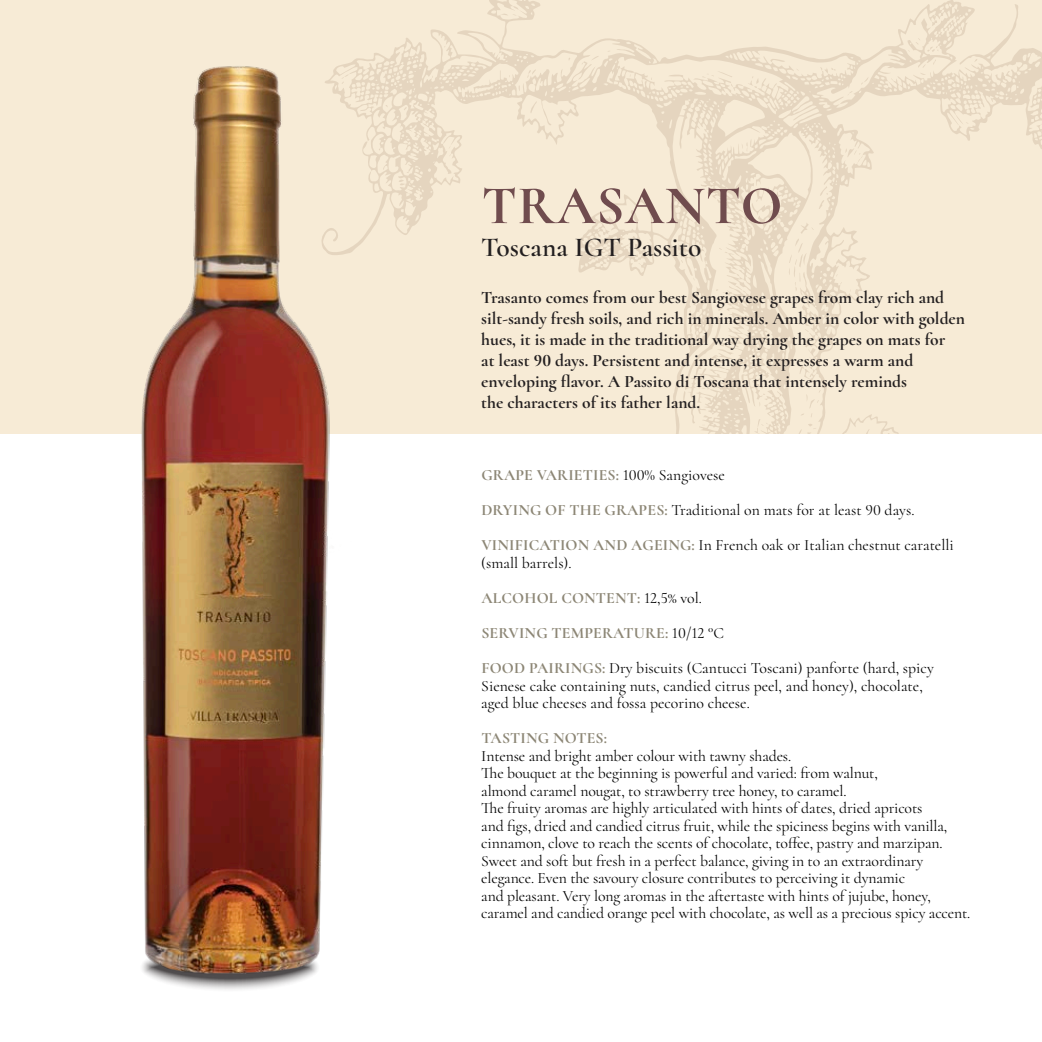
<style>
.page{position:relative;width:1042px;height:1042px;background:#fff}
.page>*{position:absolute;margin:0;border:0;box-sizing:border-box;transform-origin:0 0}
.t1{font:700 54.95px "Cormorant";letter-spacing:.01em;color:#704c4e}
.t2{font:600 27.47px "Cormorant";color:#231f20}
.t3{font:700 17.5px/21px "Cormorant";color:#231f20}
.t4{font:15.75px/17.5px "Cormorant";letter-spacing:-.01em;color:#000}
.t5{font:700 15.75px "Cormorant";letter-spacing:.01em;color:#8c8675}
.s1{font-weight:400;color:#000}
.s2{font-weight:700;color:#8c8675}
</style>
<div class="page">
<div style="left:0;top:0;width:1042px;height:433px;background:#f7ebd6"></div>
<svg style="left:350px;top:0;width:692px;height:433px"></svg>
<svg style="left:805px;top:329px;width:4px;height:3px"></svg>
<svg style="left:797px;top:423px;width:19px;height:10px"></svg>
<svg style="left:788px;top:222px;width:26px;height:80px"></svg>
<svg style="left:800px;top:390px;width:20px;height:27px"></svg>
<svg style="left:819px;top:186px;width:9px;height:23px"></svg>
<svg style="left:798px;top:338px;width:23px;height:46px"></svg>
<svg style="left:727px;top:225px;width:13px;height:7px"></svg>
<svg style="left:719px;top:248px;width:9px;height:5px"></svg>
<svg style="left:668px;top:74px;width:15px;height:4px"></svg>
<svg style="left:773px;top:83px;width:4px;height:5px"></svg>
<svg style="left:748px;top:76px;width:18px;height:13px"></svg>
<svg style="left:702px;top:71px;width:30px;height:7px"></svg>
<svg style="left:758px;top:378px;width:10px;height:29px"></svg>
<svg style="left:770px;top:59px;width:15px;height:3px"></svg>
<svg style="left:820px;top:67px;width:15px;height:6px"></svg>
<svg style="left:530px;top:101px;width:7px;height:12px"></svg>
<svg style="left:750px;top:187px;width:29px;height:16px"></svg>
<svg style="left:847px;top:91px;width:5px;height:5px"></svg>
<svg style="left:861px;top:77px;width:7px;height:8px"></svg>
<svg style="left:603px;top:229px;width:7px;height:6px"></svg>
<svg style="left:625px;top:219px;width:6px;height:5px"></svg>
<svg style="left:527px;top:69px;width:9px;height:9px"></svg>
<svg style="left:591px;top:56px;width:8px;height:5px"></svg>
<svg style="left:920px;top:64px;width:6px;height:11px"></svg>
<svg style="left:933px;top:59px;width:3px;height:6px"></svg>
<svg style="left:931px;top:20px;width:6px;height:7px"></svg>
<svg style="left:908px;top:38px;width:12px;height:14px"></svg>
<svg style="left:742px;top:142px;width:5px;height:10px"></svg>
<svg style="left:845px;top:148px;width:18px;height:15px"></svg>
<svg style="left:448px;top:146px;width:3px;height:11px"></svg>
<svg style="left:956px;top:115px;width:13px;height:10px"></svg>
<svg style="left:500px;top:6px;width:19px;height:10px"></svg>
<svg style="left:628px;top:236px;width:10px;height:21px"></svg>
<svg style="left:927px;top:46px;width:11px;height:6px"></svg>
<svg style="left:398px;top:179px;width:7px;height:7px"></svg>
<svg style="left:681px;top:260px;width:65px;height:166px"></svg>
<svg style="left:754px;top:419px;width:15px;height:15px"></svg>
<svg style="left:943px;top:22px;width:9px;height:9px"></svg>
<svg style="left:607px;top:244px;width:3px;height:4px"></svg>
<svg style="left:596px;top:251px;width:5px;height:5px"></svg>
<svg style="left:139px;top:942px;width:182px;height:50px"></svg>
<img style="left:63px;top:63px;width:335px;height:924px">
<p class="t1" style="left:481px;top:171px;width:302px">TRASANTO</p>
<p class="t2" style="left:481px;top:230px;width:222px">Toscana IGT Passito</p>
<p class="t3" style="left:481px;top:287px;width:485px">Trasanto comes from our best Sangiovese grapes from clay rich and silt-sandy fresh soils, and rich in minerals. Amber in color with golden hues, it is made in the traditional way drying the grapes on mats for</p>
<p class="t3" style="left:481px;top:350px;width:433px">at least 90 days. Persistent and intense, it expresses a warm and</p>
<p class="t3" style="left:481px;top:371px;width:427px">enveloping flavor. A Passito di Toscana that intensely reminds</p>
<p class="t3" style="left:481px;top:392px;width:220px">the characters of its father land.</p>
<p class="t5" style="left:481px;top:466px;width:245px">GRAPE VARIETIES: <span class="s1">100% Sangiovese</span></p>
<p class="t4" style="left:481px;top:502px;width:434px"><span class="s2">DRYING OF THE GRAPES:</span> Traditional on mats for at least 90 days.</p>
<p class="t4" style="left:481px;top:537px;width:474px"><span class="s2">VINIFICATION AND AGEING:</span> In French oak or Italian chestnut caratelli (small barrels).</p>
<p class="t5" style="left:481px;top:588px;width:222px">ALCOHOL CONTENT: <span class="s1">12,5% vol.</span></p>
<p class="t5" style="left:481px;top:623px;width:244px">SERVING TEMPERATURE: <span class="s1">10/12 °C</span></p>
<p class="t4" style="left:481px;top:659px;width:454px"><span class="s2">FOOD PAIRINGS:</span> Dry biscuits (Cantucci Toscani) panforte (hard, spicy</p>
<p class="t4" style="left:481px;top:677px;width:443px">Sienese cake containing nuts, candied citrus peel, and honey), chocolate,</p>
<p class="t4" style="left:481px;top:694px;width:270px">aged blue cheeses and fossa pecorino cheese.</p>
<p class="t5" style="left:481px;top:728px;width:127px">TASTING NOTES:</p>
<p class="t4" style="left:481px;top:747px;width:311px">Intense and bright amber colour with tawny shades.</p>
<p class="t4" style="left:481px;top:764px;width:398px">The bouquet at the beginning is powerful and varied: from walnut,</p>
<p class="t4" style="left:481px;top:782px;width:367px">almond caramel nougat, to strawberry tree honey, to caramel.</p>
<p class="t4" style="left:481px;top:799px;width:443px">The fruity aromas are highly articulated with hints of dates, dried apricots</p>
<p class="t4" style="left:481px;top:817px;width:467px">and figs, dried and candied citrus fruit, while the spiciness begins with vanilla,</p>
<p class="t4" style="left:481px;top:834px;width:463px">cinnamon, clove to reach the scents of chocolate, toffee, pastry and marzipan.</p>
<p class="t4" style="left:481px;top:852px;width:443px">Sweet and soft but fresh in a perfect balance, giving in to an extraordinary</p>
<p class="t4" style="left:481px;top:869px;width:425px">elegance. Even the savoury closure contributes to perceiving it dynamic</p>
<p class="t4" style="left:481px;top:887px;width:451px">and pleasant. Very long aromas in the aftertaste with hints of jujube, honey,</p>
<p class="t4" style="left:481px;top:904px;width:490px">caramel and candied orange peel with chocolate, as well as a precious spicy accent.</p>
</div>
